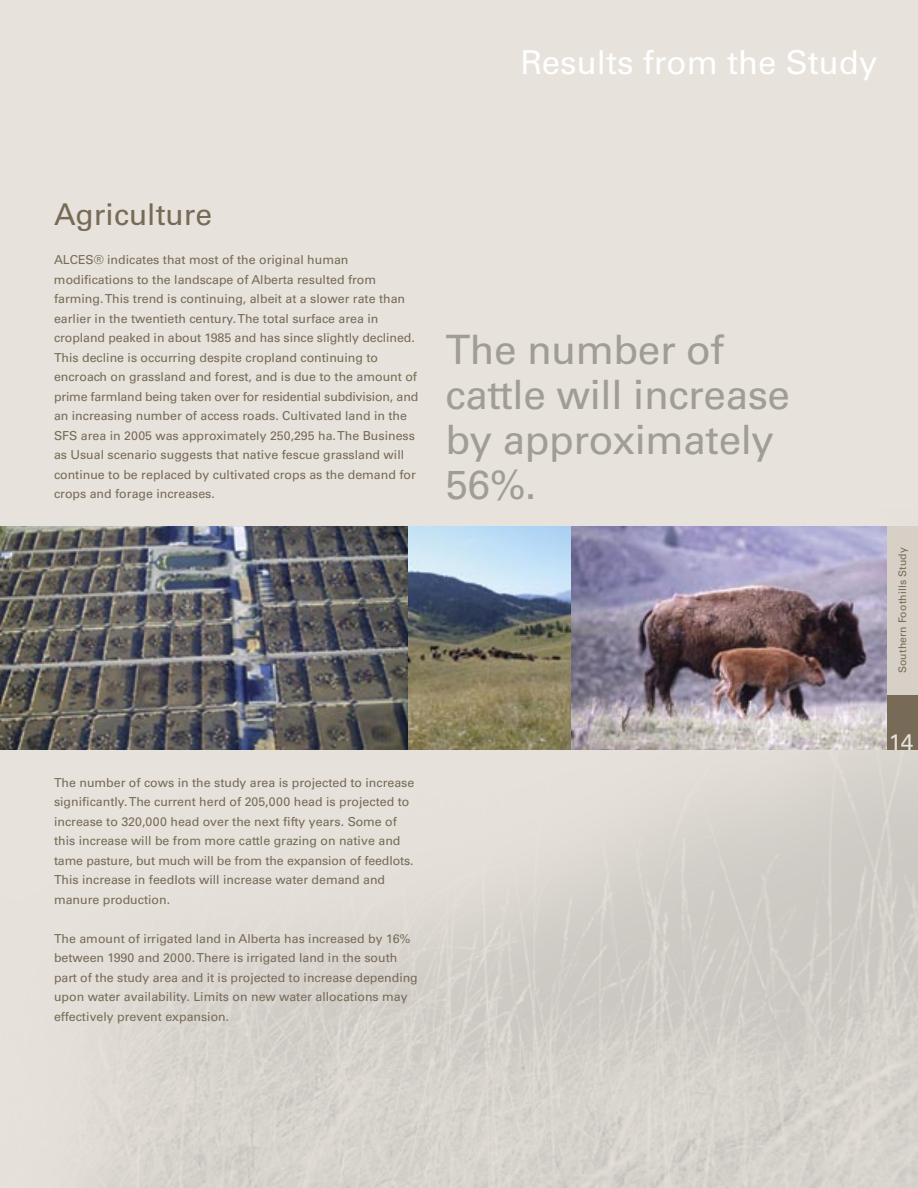
<style>
.page{position:relative;width:918px;height:1188px;background:#e7e2db}
.page>*{position:absolute;margin:0;border:0;box-sizing:border-box;transform-origin:0 0}
.t1{font:40.5px/45px "Univers";letter-spacing:-.01em;color:#a09d97}
.t2{font:33px "Univers";color:#fff}
.t3{font:30px "Univers";color:#776a57}
.t4{font:22.5px "Univers";color:#e7e2db}
.t5{font:12.3px/19.5px "Univers";color:#776a57}
.t6{font:10.5px "Univers";letter-spacing:.01em;color:#776a57}
</style>
<div class="page">
<img style="left:87px;top:750px;width:831px;height:438px">
<img style="left:0;top:526px;width:409px;height:224px">
<img style="left:409px;top:526px;width:162px;height:224px">
<img style="left:571px;top:526px;width:316px;height:224px">
<div style="left:887px;top:682px;width:31px;height:68px;background:#776a57"></div>
<div style="left:887px;top:526px;width:31px;height:169px;background:#d7d0c6"></div>
<h2 class="t2" style="left:521px;top:43px;width:358px">Results from the Study</h2>
<h3 class="t3" style="left:54px;top:197px;width:160px">Agriculture</h3>
<p class="t5" style="left:54px;top:250px;width:366px">ALCES® indicates that most of the original human modifications to the landscape of Alberta resulted from farming. This trend is continuing, albeit at a slower rate than earlier in the twentieth century. The total surface area in cropland peaked in about 1985 and has since slightly declined.<br>This decline is occurring despite cropland continuing to encroach on grassland and forest, and is due to the amount of prime farmland being taken over for residential subdivision, and an increasing number of access roads. Cultivated land in the SFS area in 2005 was approximately 250,295 ha. The Business as Usual scenario suggests that native fescue grassland will continue to be replaced by cultivated crops as the demand for crops and forage increases.</p>
<h1 class="t1" style="left:446px;top:328px;width:346px">The number of cattle will increase by approximately<br>56%.</h1>
<p class="t5" style="left:54px;top:773px;width:362px">The number of cows in the study area is projected to increase significantly. The current herd of 205,000 head is projected to increase to 320,000 head over the next fifty years. Some of this increase will be from more cattle grazing on native and tame pasture, but much will be from the expansion of feedlots.<br>This increase in feedlots will increase water demand and manure production.</p>
<p class="t5" style="left:54px;top:929px;width:365px">The amount of irrigated land in Alberta has increased by 16% between 1990 and 2000. There is irrigated land in the south part of the study area and it is projected to increase depending upon water availability. Limits on new water allocations may effectively prevent expansion.</p>
<p class="t6" style="left:896px;top:673px;width:127px;rotate:-90deg">Southern Foothills Study</p>
<h3 class="t4" style="left:889px;top:729px;width:26px">14</h3>
</div>
